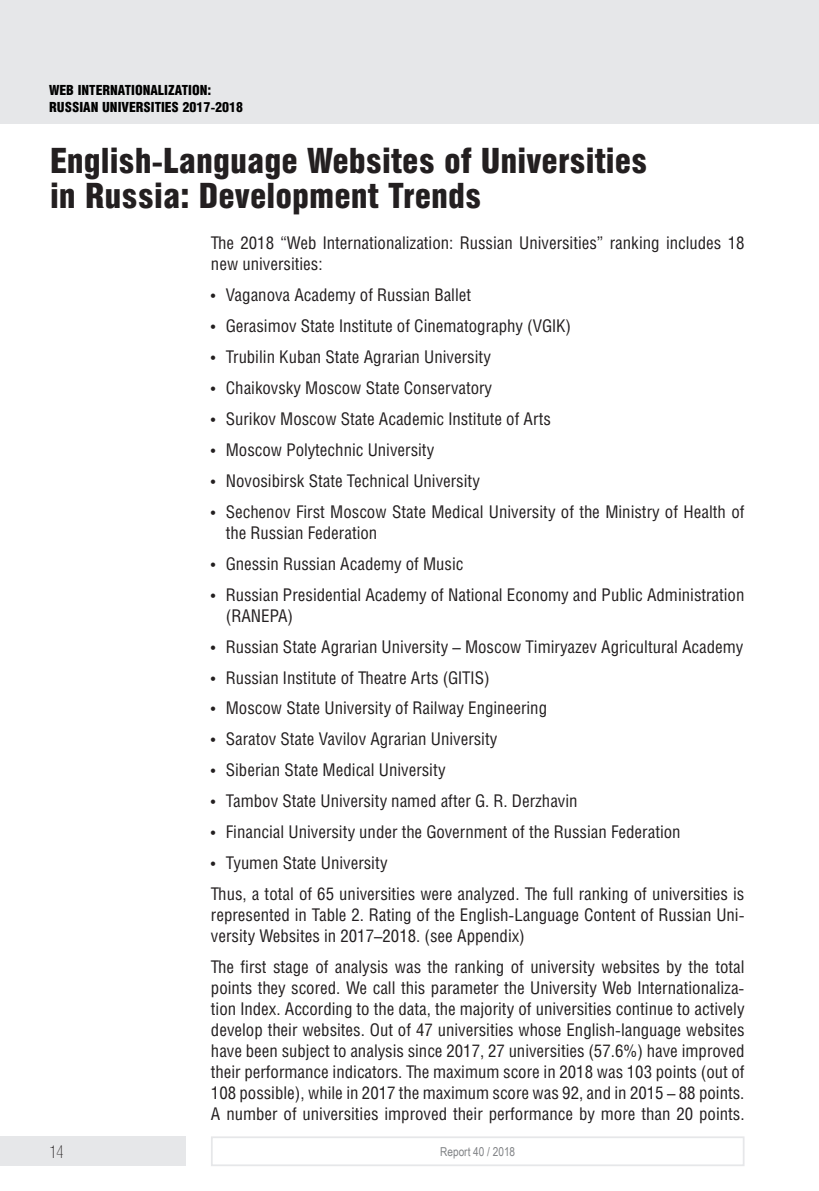
<style>
.page{position:relative;width:819px;height:1191px;background:#fff}
.page>*{position:absolute;margin:0;border:0;box-sizing:border-box;transform-origin:0 0}
.t1{font:900 35px/35px "Helios Cond";color:#231f20}
.t2{font:17.5px/21px "Helios Cond";color:#231f20}
.t3{font:100 17.5px "Helios Cond";color:#231f20}
.t4{font:900 14px/17.5px "Helios Cond";color:#000}
.t5{font:12.25px "Arial Narrow";color:#808285}
</style>
<div class="page">
<div style="left:0;top:0;width:819px;height:124px;background:#e6e7e9"></div>
<div style="left:0;top:1136px;width:186px;height:30px;background:#e6e7e9"></div>
<div style="left:211px;top:1136px;width:533px;height:30px;border:2px solid #e6e7e9"></div>
<p class="t4" style="left:49px;top:81px;width:195px">WEB INTERNATIONALIZATION:<br>RUSSIAN UNIVERSITIES 2017-2018</p>
<h1 class="t1" style="left:50px;top:142px;width:598px">English-Language Websites of Universities in Russia: Development Trends</h1>
<p class="t2" style="left:211px;top:232px;width:535px">The 2018 “Web Internationalization: Russian Universities” ranking includes 18 new universities:</p>
<p class="t2" style="left:211px;top:284px;width:262px">• Vaganova Academy of Russian Ballet</p>
<p class="t2" style="left:211px;top:315px;width:362px">• Gerasimov State Institute of Cinematography (VGIK)</p>
<p class="t2" style="left:211px;top:346px;width:281px">• Trubilin Kuban State Agrarian University</p>
<p class="t2" style="left:211px;top:377px;width:282px">• Chaikovsky Moscow State Conservatory</p>
<p class="t2" style="left:211px;top:408px;width:341px">• Surikov Moscow State Academic Institute of Arts</p>
<p class="t2" style="left:211px;top:439px;width:225px">• Moscow Polytechnic University</p>
<p class="t2" style="left:211px;top:470px;width:270px">• Novosibirsk State Technical University</p>
<p class="t2" style="left:226px;top:501px;width:520px;text-indent:-15px">• Sechenov First Moscow State Medical University of the Ministry of Health of the Russian Federation</p>
<p class="t2" style="left:211px;top:553px;width:254px">• Gnessin Russian Academy of Music</p>
<p class="t2" style="left:226px;top:584px;width:520px;text-indent:-15px">• Russian Presidential Academy of National Economy and Public Administration (RANEPA)</p>
<p class="t2" style="left:211px;top:636px;width:534px">• Russian State Agrarian University – Moscow Timiryazev Agricultural Academy</p>
<p class="t2" style="left:211px;top:667px;width:280px">• Russian Institute of Theatre Arts (GITIS)</p>
<p class="t2" style="left:211px;top:697px;width:337px">• Moscow State University of Railway Engineering</p>
<p class="t2" style="left:211px;top:728px;width:288px">• Saratov State Vavilov Agrarian University</p>
<p class="t2" style="left:211px;top:759px;width:236px">• Siberian State Medical University</p>
<p class="t2" style="left:211px;top:790px;width:368px">• Tambov State University named after G. R. Derzhavin</p>
<p class="t2" style="left:211px;top:821px;width:471px">• Financial University under the Government of the Russian Federation</p>
<p class="t2" style="left:211px;top:847px;width:535px;line-height:31px">• Tyumen State University<br>Thus, a total of 65 universities were analyzed. The full ranking of universities is</p>
<p class="t2" style="left:211px;top:904px;width:535px">represented in Table 2. Rating of the English-Language Content of Russian Uni&shy;versity Websites in 2017–2018. (see Appendix)</p>
<p class="t2" style="left:211px;top:956px;width:535px;text-align:justify">The first stage of analysis was the ranking of university websites by the total points they scored. We call this parameter the University Web Internationaliza&shy;tion Index. According to the data, the majority of universities continue to actively develop their websites. Out of 47 universities whose English-language websites have been subject to analysis since 2017, 27 universities (57.6%) have improved their performance indicators. The maximum score in 2018 was 103 points (out of 108 possible), while in 2017 the maximum score was 92, and in 2015 – 88 points.<br>A number of universities improved their performance by more than 20 points.</p>
<p class="t3" style="left:50px;top:1142px;width:16px">14</p>
<p class="t5" style="left:440px;top:1142px;width:76px">Report 40 / 2018</p>
</div>
